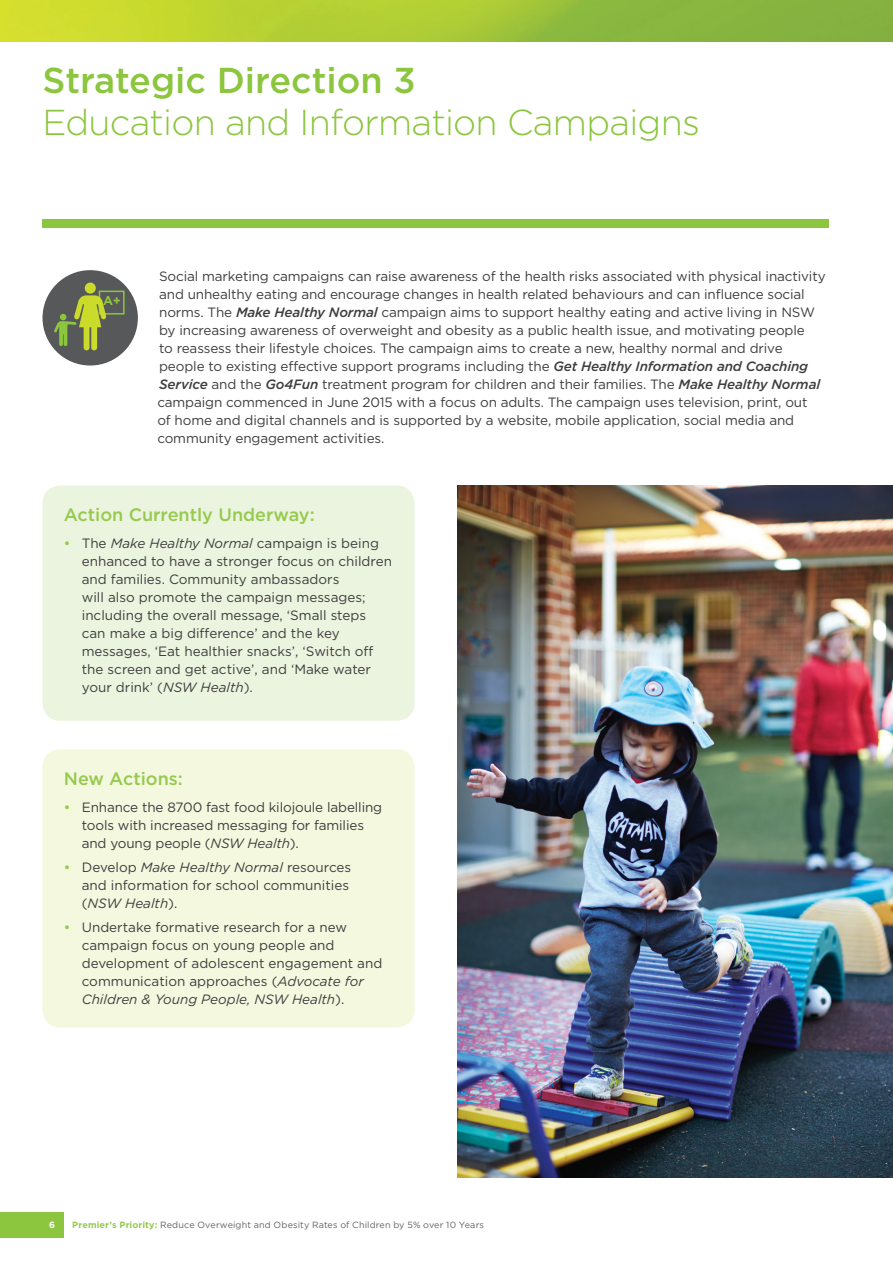
<style>
.page{position:relative;width:893px;height:1263px;background:#fff}
.page>*{position:absolute;margin:0;border:0;box-sizing:border-box;transform-origin:0 0}
.Page_Heading{font:300 36px "Gotham";letter-spacing:-.02em;color:#8bc63e}
.Page_Heading-2{font:500 36px "Gotham";color:#8bc63e}
.Actions_Heading{font:500 18px "Gotham";color:#96ca4e}
.Body_Copy{font:13.5px/18px "Gotham";letter-spacing:-.01em;color:#3e3e3f}
._2a__Body_copy{font:700 12.75px "Gotham";color:#8bc63e}
.t1{font:9px "Gotham";letter-spacing:.015em;color:#636366}
.t2{font:700 9px "Gotham";color:#fff}
.s1{font-weight:500;font-style:italic}
.s2{font-weight:500;color:#96ca4e}
.s3{font-style:italic}
.s4{font-weight:700;color:#96ca4e}
</style>
<div class="page">
<img style="left:0;top:0;width:893px;height:42px">
<div style="left:0;top:1212px;width:64px;height:25px;background:#8bc63e"></div>
<div style="left:43px;top:485px;width:372px;height:236px;background:#ebf4de;border-radius:18px"></div>
<div style="left:43px;top:749px;width:372px;height:278px;background:#f4f8df;border-radius:18px"></div>
<div style="left:43px;top:219px;width:786px;height:9px;background:#8bc63e"></div>
<div style="left:43px;top:270px;width:95px;height:95px;background:#57585a;border-radius:50%"></div>
<div style="left:99px;top:291px;width:26px;height:24px;border:2px solid #8bc63e"></div>
<svg style="left:54px;top:295px;width:53px;height:56px"></svg>
<div style="left:85px;top:283px;width:11px;height:11px;background:#cadb2a;border-radius:50%"></div>
<img style="left:457px;top:485px;width:436px;height:693px">
<p class="Page_Heading-2" style="left:43px;top:59px;width:375px">Strategic Direction 3</p>
<p class="Page_Heading" style="left:43px;top:102px;width:659px">Education and Information Campaigns</p>
<p class="_2a__Body_copy" style="left:103px;top:292px;width:19px">A+</p>
<p class="Body_Copy" style="left:157px;top:267px;width:670px">Social marketing campaigns can raise awareness of the health risks associated with physical inactivity and unhealthy eating and encourage changes in health related behaviours and can influence social norms. The <span class="s1">Make Healthy Normal</span> campaign aims to support healthy eating and active living in NSW by increasing awareness of overweight and obesity as a public health issue, and motivating people<br>to reassess their lifestyle choices. The campaign aims to create a new, healthy normal and drive people to existing effective support programs including the <span class="s1">Get Healthy Information and Coaching Service</span> and the <span class="s1">Go4Fun</span> treatment program for children and their families. The <span class="s1">Make Healthy Normal </span>campaign commenced in June 2015 with a focus on adults. The campaign uses television, print, out<br>of home and digital channels and is supported by a website, mobile application, social media and community engagement activities.</p>
<p class="Actions_Heading" style="left:64px;top:505px;width:252px">Action Currently Underway:</p>
<p class="Body_Copy" style="left:82px;top:534px;width:312px;text-indent:-18px"><span class="s2">•</span> The <span class="s3">Make Healthy Normal</span> campaign is being enhanced to have a stronger focus on children and families. Community ambassadors<br>will also promote the campaign messages; including the overall message, ‘Small steps can make a big difference’ and the key messages, ‘Eat healthier snacks’, ‘Switch off the screen and get active’, and ‘Make water your drink’ (<span class="s3">NSW Health</span>).</p>
<p class="Actions_Heading" style="left:64px;top:768px;width:121px">New Actions:</p>
<p class="Body_Copy" style="left:82px;top:798px;width:302px;text-indent:-18px"><span class="s2">•</span> Enhance the 8700 fast food kilojoule labelling tools with increased messaging for families and young people (<span class="s3">NSW Health</span>).</p>
<p class="Body_Copy" style="left:82px;top:858px;width:271px;text-indent:-18px"><span class="s2">•</span> Develop <span class="s3">Make Healthy Normal</span> resources and information for school communities (<span class="s3">NSW Health</span>).</p>
<p class="Body_Copy" style="left:82px;top:918px;width:302px;text-indent:-18px"><span class="s2">•</span> Undertake formative research for a new campaign focus on young people and development of adolescent engagement and communication approaches (<span class="s3">Advocate for Children &amp; Young People, NSW Health</span>).</p>
<p class="t2" style="left:49px;top:1219px;width:7px">6</p>
<p class="t1" style="left:72px;top:1220px;width:413px"><span class="s4">Premier’s Priority:</span> Reduce Overweight and Obesity Rates of Children by 5% over 10 Years</p>
</div>
